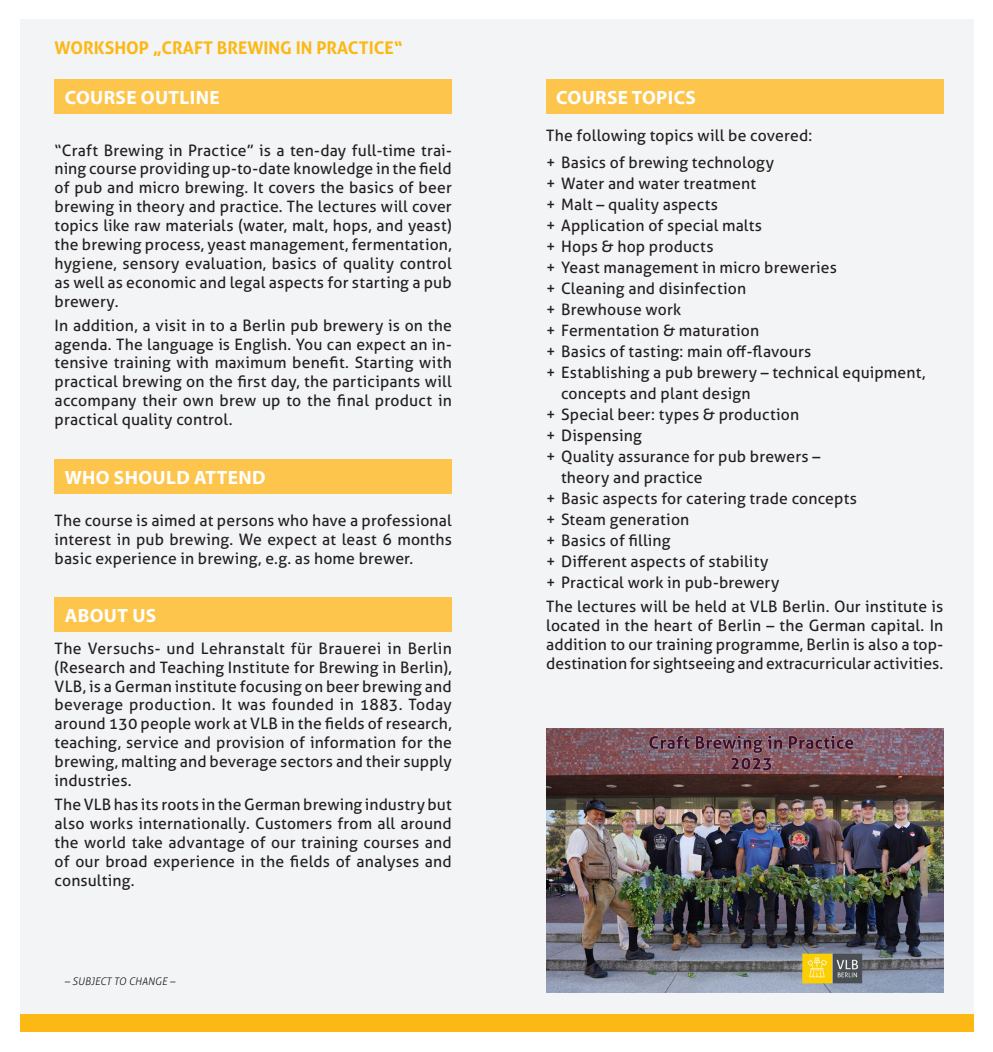
<style>
.page{position:relative;width:993px;height:1052px;background:#fff}
.page>*{position:absolute;margin:0;border:0;box-sizing:border-box;transform-origin:0 0}
.Headline1{font:700 19.25px "Myriad Pro";letter-spacing:.02em;color:#fff}
.t1{font:700 17.5px "Aller";color:#fcb814}
.Fließtext{font:15.75px/18.9px "Aller";letter-spacing:.01em;color:#231f20;text-align:justify}
.Fließtext_Aufzählung{font:15.75px/21px "Aller";letter-spacing:.01em;color:#231f20}
.Headline1-2{font:italic 300 10.5px "Aller";color:#231f20}
</style>
<div class="page">
<div style="left:20px;top:20px;width:952px;height:1012px;background:#f3f4f5"></div>
<div style="left:20px;top:1014px;width:952px;height:18px;background:#fcb814"></div>
<div style="left:55px;top:79px;width:396px;height:35px;background:#fec54d"></div>
<div style="left:546px;top:79px;width:397px;height:35px;background:#fec54d"></div>
<div style="left:55px;top:459px;width:396px;height:35px;background:#fec54d"></div>
<div style="left:55px;top:597px;width:396px;height:35px;background:#fec54d"></div>
<img style="left:546px;top:728px;width:396px;height:265px">
<p class="t1" style="left:55px;top:37px;width:350px">WORKSHOP „CRAFT BREWING IN PRACTICE“</p>
<p class="Headline1" style="left:65px;top:85px;width:156px">COURSE OUTLINE</p>
<p class="Fließtext" style="left:55px;top:140px;width:398px">“Craft Brewing in Practice” is a ten-day full-time trai&shy;ning course providing up-to-date knowledge in the field of pub and micro brewing. It covers the basics of beer brewing in theory and practice. The lectures will cover topics like raw materials (water, malt, hops, and yeast) the brewing process, yeast management, fermentation, hygiene, sensory evaluation, basics of quality control as well as economic and legal aspects for starting a pub brewery.</p>
<p class="Fließtext" style="left:55px;top:315px;width:398px">In addition, a visit in to a Berlin pub brewery is on the agenda. The language is English. You can expect an in&shy;tensive training with maximum benefit. Starting with practical brewing on the first day, the participants will accompany their own brew up to the final product in practical quality control.</p>
<p class="Headline1" style="left:65px;top:465px;width:202px">WHO SHOULD ATTEND</p>
<p class="Fließtext" style="left:55px;top:511px;width:398px">The course is aimed at persons who have a professional interest in pub brewing. We expect at least 6 months basic experience in brewing, e.g. as home brewer.</p>
<p class="Headline1" style="left:65px;top:603px;width:93px">ABOUT US</p>
<p class="Fließtext" style="left:55px;top:638px;width:398px">The Versuchs- und Lehranstalt für Brauerei in Berlin (Research and Teaching Institute for Brewing in Berlin), VLB, is a German institute focusing on beer brewing and beverage production. It was founded in 1883. Today around 130 people work at VLB in the fields of research, teaching, service and provision of information for the brewing, malting and beverage sectors and their supply industries.</p>
<p class="Fließtext" style="left:55px;top:795px;width:398px">The VLB has its roots in the German brewing industry but also works internationally. Customers from all around the world take advantage of our training courses and of our broad experience in the fields of analyses and consulting.</p>
<p class="Headline1-2" style="left:64px;top:975px;width:112px">– SUBJECT TO CHANGE –</p>
<p class="Headline1" style="left:556px;top:85px;width:141px">COURSE TOPICS</p>
<p class="Fließtext" style="left:546px;top:126px;width:267px">The following topics will be covered:</p>
<p class="Fließtext_Aufzählung" style="left:546px;top:152px;width:229px">+ Basics of brewing technology</p>
<p class="Fließtext_Aufzählung" style="left:546px;top:173px;width:211px">+ Water and water treatment</p>
<p class="Fließtext_Aufzählung" style="left:546px;top:194px;width:173px">+ Malt – quality aspects</p>
<p class="Fließtext_Aufzählung" style="left:546px;top:215px;width:217px">+ Application of special malts</p>
<p class="Fließtext_Aufzählung" style="left:546px;top:236px;width:169px">+ Hops &amp; hop products</p>
<p class="Fließtext_Aufzählung" style="left:546px;top:257px;width:292px">+ Yeast management in micro breweries</p>
<p class="Fließtext_Aufzählung" style="left:546px;top:278px;width:201px">+ Cleaning and disinfection</p>
<p class="Fließtext_Aufzählung" style="left:546px;top:299px;width:136px">+ Brewhouse work</p>
<p class="Fließtext_Aufzählung" style="left:546px;top:320px;width:214px">+ Fermentation &amp; maturation</p>
<p class="Fließtext_Aufzählung" style="left:546px;top:341px;width:266px">+ Basics of tasting: main off-flavours</p>
<p class="Fließtext_Aufzählung" style="left:561px;top:362px;width:366px;text-indent:-15px">+ Establishing a pub brewery – technical equipment, concepts and plant design</p>
<p class="Fließtext_Aufzählung" style="left:546px;top:404px;width:254px">+ Special beer: types &amp; production</p>
<p class="Fließtext_Aufzählung" style="left:546px;top:425px;width:97px">+ Dispensing</p>
<p class="Fließtext_Aufzählung" style="left:561px;top:446px;width:261px;text-indent:-15px">+ Quality assurance for pub brewers – theory and practice</p>
<p class="Fließtext_Aufzählung" style="left:546px;top:488px;width:312px">+ Basic aspects for catering trade concepts</p>
<p class="Fließtext_Aufzählung" style="left:546px;top:509px;width:145px">+ Steam generation</p>
<p class="Fließtext_Aufzählung" style="left:546px;top:530px;width:126px">+ Basics of filling</p>
<p class="Fließtext_Aufzählung" style="left:546px;top:551px;width:224px">+ Different aspects of stability</p>
<p class="Fließtext_Aufzählung" style="left:546px;top:572px;width:235px">+ Practical work in pub-brewery</p>
<p class="Fließtext" style="left:546px;top:597px;width:398px">The lectures will be held at VLB Berlin. Our institute is located in the heart of Berlin – the German capital. In addition to our training programme, Berlin is also a top&shy;destination for sightseeing and extracurricular activities.</p>
</div>
